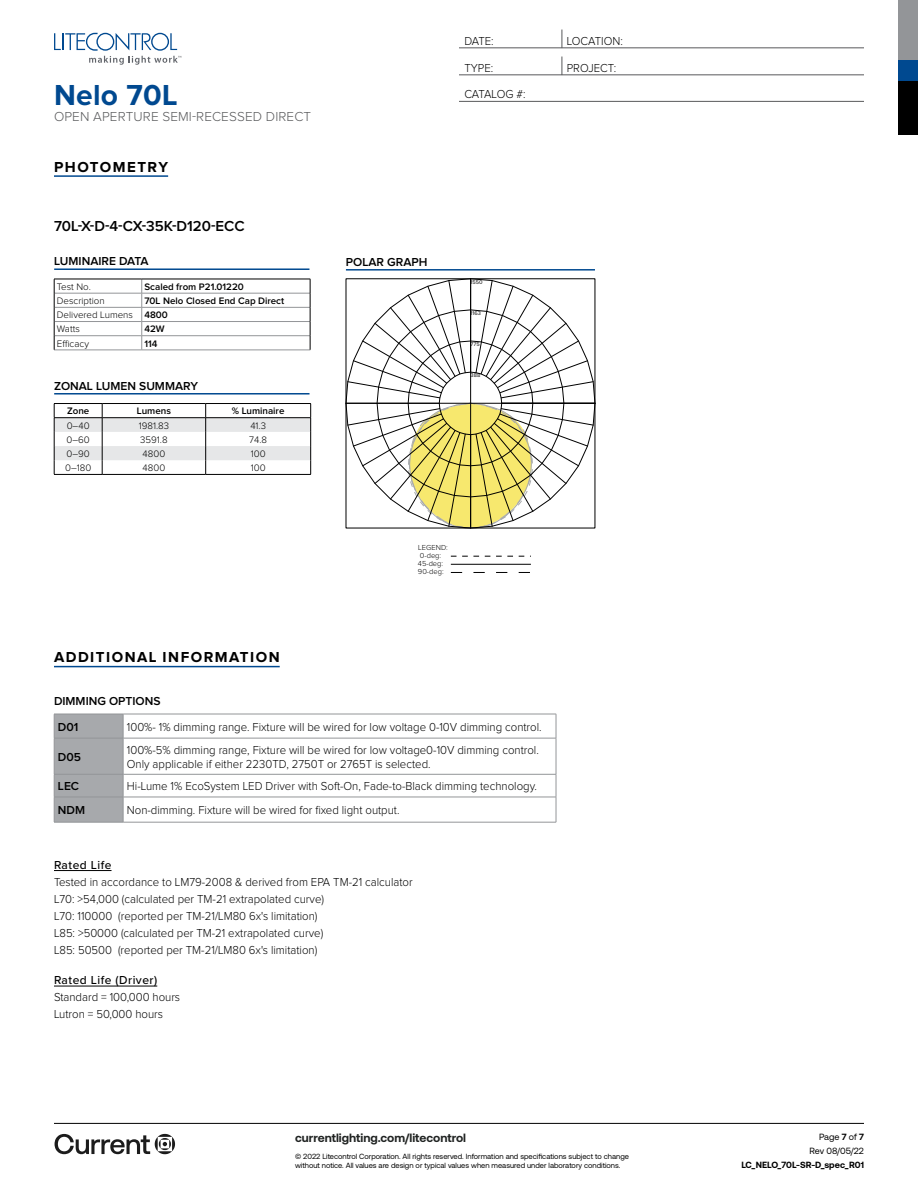
<style>
.page{position:relative;width:918px;height:1188px;background:#fff}
.page>*{position:absolute;margin:0;border:0;box-sizing:border-box;transform-origin:0 0}
.t1{font:700 30px "Proxima Nova";letter-spacing:.01em;color:#004990}
.t2{font:700 15px "Proxima Nova";letter-spacing:.1em;color:#000}
.t3{font:600 15px "Proxima Nova";color:#000}
.t4{font:300 13.5px "Proxima Nova";letter-spacing:.01em;color:#58595b}
.t5{font:300 12px/17px "Proxima Nova";color:#000;scale:.95 1}
.t6{font:600 12px "Proxima Nova";color:#000}
.t7{font:700 12px "Aeonik";color:#202322}
.t8{font:500 12px "Proxima Nova";letter-spacing:.04em;color:#000}
.t9{font:300 12px "Proxima Nova";letter-spacing:-.02em;color:#000;scale:.95 1}
.t10{font:600 9.75px/14.2px "Proxima Nova";color:#000}
.t11{font:300 9.75px "Proxima Nova";color:#000}
.t12{font:700 9px "Aeonik";color:#000}
.t13{font:9px/14.1px "Aeonik";letter-spacing:-.005em;color:#000;text-align:right}
.t14{font:7.5px/9.8px "Aeonik";color:#000}
.t15{font:300 7.5px/8.1px "Proxima Nova";color:#000}
.t16{font:5.7px "Proxima Nova";letter-spacing:.005em;color:#000}
.s1{font-weight:300}
.s2{font-weight:700}
</style>
<div class="page">
<hr style="left:54px;top:1123px;width:810px;height:1px;background:#000">
<svg style="left:55px;top:1134px;width:120px;height:20px"></svg>
<div style="left:898px;top:81px;width:20px;height:54px;background:#000"></div>
<div style="left:898px;top:0;width:20px;height:61px;background:#939598"></div>
<div style="left:898px;top:61px;width:20px;height:20px;background:#004990"></div>
<svg style="left:54px;top:33px;width:127px;height:32px"></svg>
<hr style="left:54px;top:175px;width:114px;height:2px;background:#004990">
<hr style="left:54px;top:403px;width:48px;height:1px;background:#000">
<hr style="left:102px;top:403px;width:104px;height:1px;background:#000">
<hr style="left:54px;top:474px;width:48px;height:1px;background:#000">
<hr style="left:102px;top:474px;width:104px;height:1px;background:#000">
<hr style="left:206px;top:474px;width:105px;height:1px;background:#000">
<svg style="left:54px;top:404px;width:257px;height:70px"></svg>
<hr style="left:54px;top:417px;width:48px;height:1px;background:#000">
<hr style="left:102px;top:417px;width:104px;height:1px;background:#000">
<hr style="left:206px;top:417px;width:105px;height:1px;background:#000">
<hr style="left:206px;top:403px;width:105px;height:1px;background:#000">
<hr style="left:54px;top:393px;width:256px;height:2px;background:#004990">
<hr style="left:54px;top:293px;width:88px;height:1px;background:#939598">
<hr style="left:54px;top:307px;width:88px;height:1px;background:#939598">
<hr style="left:54px;top:321px;width:88px;height:1px;background:#939598">
<hr style="left:54px;top:335px;width:88px;height:1px;background:#939598">
<hr style="left:54px;top:350px;width:88px;height:1px;background:#939598">
<svg style="left:141px;top:280px;width:1px;height:70px"></svg>
<hr style="left:142px;top:293px;width:168px;height:1px;background:#939598">
<hr style="left:142px;top:307px;width:168px;height:1px;background:#939598">
<hr style="left:142px;top:321px;width:168px;height:1px;background:#939598">
<hr style="left:142px;top:335px;width:168px;height:1px;background:#939598">
<hr style="left:142px;top:350px;width:168px;height:1px;background:#939598">
<hr style="left:54px;top:279px;width:88px;height:1px;background:#000">
<hr style="left:142px;top:279px;width:168px;height:1px;background:#000">
<svg style="left:54px;top:279px;width:1px;height:71px"></svg>
<svg style="left:310px;top:279px;width:1px;height:71px"></svg>
<hr style="left:54px;top:268px;width:255px;height:2px;background:#004990">
<hr style="left:54px;top:666px;width:226px;height:1px;background:#004990">
<hr style="left:54px;top:870px;width:58px;height:1px;background:#000">
<hr style="left:54px;top:986px;width:103px;height:1px;background:#000">
<hr style="left:123px;top:714px;width:433px;height:1px;background:#939598">
<svg style="left:556px;top:714px;width:1px;height:24px"></svg>
<hr style="left:123px;top:738px;width:433px;height:1px;background:#939598">
<hr style="left:556px;top:738px;width:1px;height:36px;background:#939598">
<hr style="left:123px;top:774px;width:433px;height:1px;background:#939598">
<hr style="left:123px;top:797px;width:433px;height:1px;background:#939598">
<svg style="left:54px;top:714px;width:70px;height:108px;background:#a6a8ab"></svg>
<svg style="left:556px;top:774px;width:1px;height:48px"></svg>
<hr style="left:54px;top:822px;width:69px;height:1px;background:#939598">
<hr style="left:123px;top:822px;width:433px;height:1px;background:#939598">
<hr style="left:459px;top:48px;width:405px;height:1px;background:#58595b">
<svg style="left:562px;top:30px;width:1px;height:18px"></svg>
<hr style="left:459px;top:75px;width:405px;height:1px;background:#58595b">
<svg style="left:562px;top:57px;width:1px;height:18px"></svg>
<hr style="left:459px;top:101px;width:405px;height:1px;background:#58595b">
<hr style="left:346px;top:269px;width:249px;height:2px;background:#004990">
<svg style="left:451px;top:556px;width:80px;height:1px"></svg>
<hr style="left:451px;top:564px;width:80px;height:1px;background:#000">
<svg style="left:451px;top:572px;width:79px;height:1px"></svg>
<svg style="left:346px;top:279px;width:249px;height:249px"></svg>
<h1 class="t1" style="left:54px;top:78px;width:125px">Nelo 70L</h1>
<p class="t4" style="left:54px;top:109px;width:259px">OPEN APERTURE SEMI-RECESSED DIRECT</p>
<p class="t2" style="left:54px;top:158px;width:116px">PHOTOMETRY</p>
<p class="t3" style="left:54px;top:218px;width:192px">70L-X-D-4-CX-35K-D120-ECC</p>
<p class="t6" style="left:54px;top:255px;width:96px">LUMINAIRE DATA</p>
<p class="t11" style="left:57px;top:281px;width:35px">Test No.</p>
<p class="t10" style="left:144px;top:280px;width:101px">Scaled from P21.01220</p>
<p class="t11" style="left:57px;top:295px;width:49px">Description</p>
<p class="t10" style="left:57px;top:294px;width:229px;text-indent:88px">70L Nelo Closed End Cap Direct<br><span class="s1">Delivered Lumens</span> 4800<br><span class="s1">Watts</span></p>
<p class="t10" style="left:144px;top:322px;width:22px">42W</p>
<p class="t11" style="left:57px;top:338px;width:34px">Efficacy</p>
<p class="t10" style="left:144px;top:337px;width:15px">114</p>
<p class="t6" style="left:54px;top:379px;width:145px">ZONAL LUMEN SUMMARY</p>
<p class="t10" style="left:67px;top:404px;width:24px">Zone</p>
<p class="t10" style="left:137px;top:404px;width:36px">Lumens</p>
<p class="t10" style="left:232px;top:404px;width:54px">% Luminaire</p>
<p class="t11" style="left:67px;top:420px;width:24px">0–40</p>
<p class="t11" style="left:139px;top:420px;width:32px">1981.83</p>
<p class="t11" style="left:250px;top:420px;width:17px">41.3</p>
<p class="t11" style="left:67px;top:434px;width:25px">0–60</p>
<p class="t11" style="left:140px;top:434px;width:29px">3591.8</p>
<p class="t11" style="left:249px;top:434px;width:19px">74.8</p>
<p class="t11" style="left:67px;top:448px;width:25px">0–90</p>
<p class="t11" style="left:143px;top:448px;width:24px">4800</p>
<p class="t11" style="left:251px;top:448px;width:16px">100</p>
<p class="t11" style="left:65px;top:463px;width:28px">0–180</p>
<p class="t11" style="left:143px;top:463px;width:24px">4800</p>
<p class="t11" style="left:251px;top:463px;width:16px">100</p>
<p class="t2" style="left:54px;top:649px;width:227px">ADDITIONAL INFORMATION</p>
<p class="t6" style="left:54px;top:694px;width:108px">DIMMING OPTIONS</p>
<p class="t5" style="left:464px;top:33px;width:32px">DATE:</p>
<p class="t5" style="left:567px;top:33px;width:61px">LOCATION:</p>
<p class="t5" style="left:464px;top:60px;width:32px">TYPE:</p>
<p class="t5" style="left:567px;top:60px;width:54px">PROJECT:</p>
<p class="t9" style="left:464px;top:88px;width:66px">CATALOG #:</p>
<p class="t6" style="left:346px;top:255px;width:83px">POLAR GRAPH</p>
<p class="t16" style="left:471px;top:279px;width:14px">1550</p>
<p class="t16" style="left:471px;top:310px;width:12px">1163</p>
<p class="t16" style="left:471px;top:342px;width:11px">775</p>
<p class="t16" style="left:471px;top:373px;width:11px">388</p>
<p class="t15" style="left:418px;top:544px;width:31px">LEGEND:<br>0-deg:<br>45-deg:<br>90-deg:</p>
<p class="t6" style="left:58px;top:720px;width:22px">D01</p>
<p class="t5" style="left:127px;top:719px;width:438px">100%- 1% dimming range. Fixture will be wired for low voltage 0-10V dimming control.</p>
<p class="t6" style="left:58px;top:750px;width:25px">D05</p>
<p class="t5" style="left:127px;top:743px;width:435px;line-height:14.4px">100%-5% dimming range, Fixture will be wired for low voltage0-10V dimming control.<br>Only applicable if either 2230TD, 2750T or 2765T is selected.</p>
<p class="t6" style="left:58px;top:780px;width:23px">LEC</p>
<p class="t5" style="left:127px;top:778px;width:433px">Hi-Lume 1% EcoSystem LED Driver with Soft-On, Fade-to-Black dimming technology.</p>
<p class="t6" style="left:58px;top:804px;width:29px">NDM</p>
<p class="t5" style="left:127px;top:802px;width:289px">Non-dimming. Fixture will be wired for fixed light output.</p>
<p class="t8" style="left:54px;top:856px;width:59px">Rated Life</p>
<p class="t5" style="left:54px;top:874px;width:379px">Tested in accordance to LM79-2008 &amp; derived from EPA TM-21 calculator L70: &gt;54,000 (calculated per TM-21 extrapolated curve)<br>L70: 110000 (reported per TM-21/LM80 6x's limitation)<br>L85: &gt;50000 (calculated per TM-21 extrapolated curve)<br>L85: 50500 (reported per TM-21/LM80 6x's limitation)</p>
<p class="t8" style="left:54px;top:971px;width:105px">Rated Life (Driver)</p>
<p class="t5" style="left:54px;top:989px;width:134px">Standard = 100,000 hours<br>Lutron = 50,000 hours</p>
<p class="t7" style="left:295px;top:1131px;width:173px">currentlighting.com/litecontrol</p>
<p class="t14" style="left:295px;top:1151px;width:335px">© 2022 Litecontrol Corporation. All rights reserved. Information and specifications subject to change without notice. All values are design or typical values when measured under laboratory conditions.</p>
<p class="t13" style="left:810px;top:1130px;width:56px">Page <span class="s2">7</span> of <span class="s2">7<br></span>Rev 08/05/22</p>
<p class="t12" style="left:742px;top:1160px;width:124px">LC_NELO_70L-SR-D_spec_R01</p>
</div>
